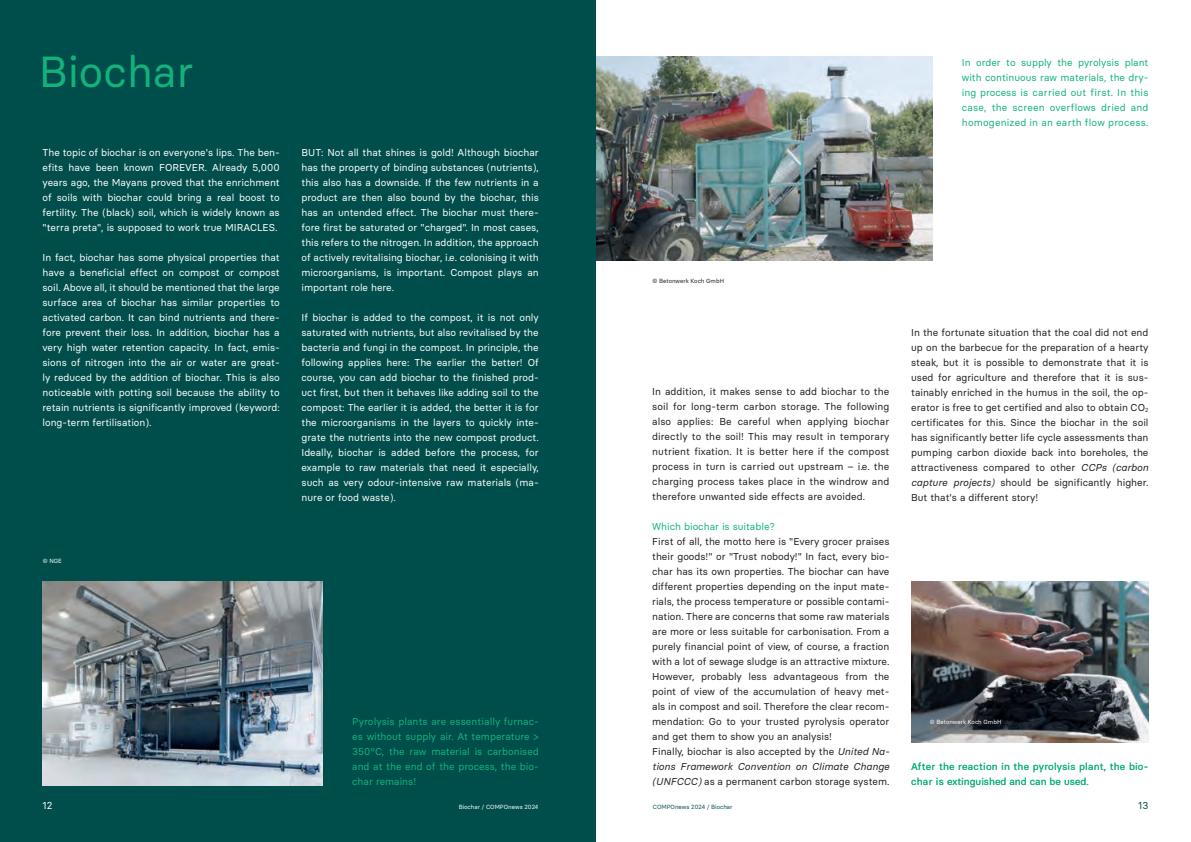
<style>
.page{position:relative;width:1191px;height:842px;background:#fff}
.page>*{position:absolute;margin:0;border:0;box-sizing:border-box;transform-origin:0 0}
.t1{font:43.5px "Basier Circle";color:#13b27b}
.t2{font:10px/15px "Basier Circle";color:#fff;text-align:justify}
.t3{font:10px/15px "Basier Circle";color:#231f20;text-align:justify}
.t4{font:10px/15px "Basier Circle";color:#13b27b;text-align:justify}
.t5{font:10px/15px "Basier Circle";letter-spacing:.02em;color:#13b27b}
.t6{font:10px "Basier Circle";color:#004e4b}
.t7{font:6px "Basier Circle";color:#fff}
.t8{font:6px "Basier Circle";color:#004e4b}
.t9{font:6px "Basier Circle";color:#231f20}
.s1{font-style:italic}
</style>
<div class="page">
<img style="left:595px;top:57px;width:337px;height:203px">
<div style="left:0;top:0;width:595px;height:842px;background:#004e4b"></div>
<img style="left:43px;top:582px;width:279px;height:203px">
<img style="left:911px;top:582px;width:237px;height:161px">
<h1 class="t1" style="left:39px;top:44px;width:156px">Biochar</h1>
<p class="t2" style="left:43px;top:144px;width:239px">The topic of biochar is on everyone's lips. The ben&shy;efits have been known FOREVER. Already 5,000 years ago, the Mayans proved that the enrichment of soils with biochar could bring a real boost to fertility. The (black) soil, which is widely known as "terra preta", is supposed to work true MIRACLES.</p>
<p class="t2" style="left:43px;top:249px;width:239px">In fact, biochar has some physical properties that have a beneficial effect on compost or compost soil. Above all, it should be mentioned that the large surface area of biochar has similar properties to activated carbon. It can bind nutrients and there&shy;fore prevent their loss. In addition, biochar has a very high water retention capacity. In fact, emis&shy;sions of nitrogen into the air or water are great&shy;ly reduced by the addition of biochar. This is also noticeable with potting soil because the ability to retain nutrients is significantly improved (keyword: long-term fertilisation).</p>
<p class="t2" style="left:301px;top:144px;width:239px">BUT: Not all that shines is gold! Although biochar has the property of binding substances (nutrients), this also has a downside. If the few nutrients in a product are then also bound by the biochar, this has an untended effect. The biochar must there&shy;fore first be saturated or "charged". In most cases, this refers to the nitrogen. In addition, the approach of actively revitalising biochar, i.e. colonising it with microorganisms, is important. Compost plays an important role here.</p>
<p class="t2" style="left:301px;top:309px;width:239px">If biochar is added to the compost, it is not only saturated with nutrients, but also revitalised by the bacteria and fungi in the compost. In principle, the following applies here: The earlier the better! Of course, you can add biochar to the finished prod&shy;uct first, but then it behaves like adding soil to the compost: The earlier it is added, the better it is for the microorganisms in the layers to quickly inte&shy;grate the nutrients into the new compost product.<br>Ideally, biochar is added before the process, for example to raw materials that need it especially, such as very odour-intensive raw materials (ma&shy;nure or food waste).</p>
<p class="t7" style="left:43px;top:557px;width:21px">© NGE</p>
<p class="t4" style="left:352px;top:714px;width:188px">Pyrolysis plants are essentially furnac&shy;es without supply air. At temperature &gt; 350°C, the raw material is carbonised and at the end of the process, the bio&shy;char remains!</p>
<p class="t4" style="left:962px;top:55px;width:188px">In order to supply the pyrolysis plant with continuous raw materials, the dry&shy;ing process is carried out first. In this case, the screen overflows dried and homogenized in an earth flow process.</p>
<p class="t9" style="left:652px;top:277px;width:73px">© Betonwerk Koch GmbH</p>
<p class="t3" style="left:652px;top:384px;width:239px">In addition, it makes sense to add biochar to the soil for long-term carbon storage. The following also applies: Be careful when applying biochar directly to the soil! This may result in temporary nutrient fixation. It is better here if the compost process in turn is carried out upstream – i.e. the charging process takes place in the windrow and therefore unwanted side effects are avoided.</p>
<p class="t4" style="left:652px;top:519px;width:124px">Which biochar is suitable?</p>
<p class="t3" style="left:652px;top:534px;width:239px;text-align:left">First of all, the motto here is "Every grocer praises their goods!" or "Trust nobody!" In fact, every bio&shy;char has its own properties. The biochar can have different properties depending on the input mate&shy;rials, the process temperature or possible contami&shy;nation. There are concerns that some raw materials are more or less suitable for carbonisation. From a purely financial point of view, of course, a fraction with a lot of sewage sludge is an attractive mixture.<br>However, probably less advantageous from the point of view of the accumulation of heavy met&shy;als in compost and soil. Therefore the clear recom&shy;mendation: Go to your trusted pyrolysis operator and get them to show you an analysis!<br>Finally, biochar is also accepted by the <span class="s1">United Na&shy;tions Framework Convention on Climate Change (UNFCCC)</span> as a permanent carbon storage system.</p>
<p class="t3" style="left:911px;top:324px;width:239px">In the fortunate situation that the coal did not end up on the barbecue for the preparation of a hearty steak, but it is possible to demonstrate that it is used for agriculture and therefore that it is sus&shy;tainably enriched in the humus in the soil, the op&shy;erator is free to get certified and also to obtain CO<sub>2 </sub>certificates for this. Since the biochar in the soil has significantly better life cycle assessments than pumping carbon dioxide back into boreholes, the attractiveness compared to other <span class="s1">CCPs (carbon capture projects)</span> should be significantly higher.<br>But that's a different story!</p>
<p class="t7" style="left:929px;top:718px;width:73px">© Betonwerk Koch GmbH</p>
<p class="t5" style="left:911px;top:759px;width:239px">After the reaction in the pyrolysis plant, the bio&shy;char is extinguished and can be used.</p>
<p class="t2" style="left:43px;top:798px;width:11px">12</p>
<p class="t6" style="left:1138px;top:799px;width:12px">13</p>
<p class="t7" style="left:459px;top:803px;width:81px">Biochar / COMPOnews 2024</p>
<p class="t8" style="left:653px;top:803px;width:81px">COMPOnews 2024 / Biochar</p>
</div>
